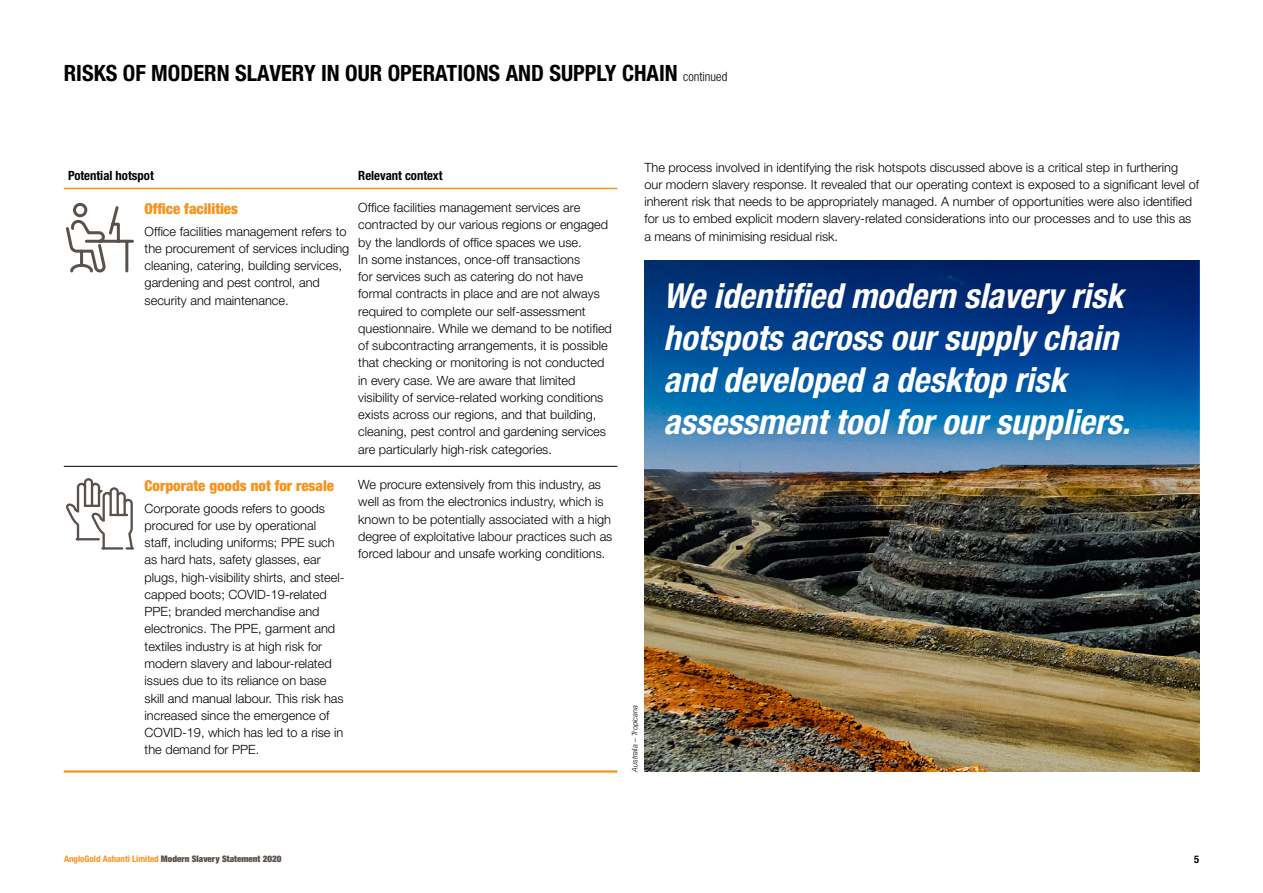
<style>
.page{position:relative;width:1263px;height:893px;background:#fff}
.page>*{position:absolute;margin:0;border:0;box-sizing:border-box;transform-origin:0 0}
._2021_AGA_SD_Body_co{font:italic 700 condensed 34.5px/42px "Helvetica Neue";color:#fff}
.t1{font:700 condensed 22.5px "Helvetica Neue";color:#000}
._2021_AGA_HRR_Headin{font:900 condensed 15px "Helvetica Neue";color:#f7941e}
._2021_AGA_HRR_Body_c{font:300 12.75px/17.2px "Helvetica Neue";color:#000}
._2021_AGA_HRR_Body_c-2{font:700 condensed 12.75px "Helvetica Neue";color:#000}
.t2{font:700 condensed 10.5px "Helvetica Neue";color:#000}
.t3{font:900 expanded 9px "Helvetica Neue";color:#5b514c}
.t4{font:italic 300 7.5px "Helvetica Neue";letter-spacing:-.005em;color:#000}
.s1{font-weight:300;font-size:12.75px}
.s2{font-weight:700;font-stretch:condensed;color:#f7941e}
</style>
<div class="page">
<img style="left:644px;top:260px;width:555px;height:512px">
<hr style="left:64px;top:188px;width:290px;height:1px;background:#f7941e">
<hr style="left:354px;top:188px;width:263px;height:1px;background:#f7941e">
<hr style="left:64px;top:770px;width:290px;height:3px;background:#f7941e">
<hr style="left:354px;top:770px;width:263px;height:3px;background:#f7941e">
<hr style="left:64px;top:466px;width:290px;height:1px;background:#000">
<hr style="left:354px;top:466px;width:263px;height:1px;background:#000">
<svg style="left:66px;top:202px;width:68px;height:71px"></svg>
<svg style="left:66px;top:478px;width:68px;height:72px"></svg>
<hr style="left:101px;top:547px;width:22px;height:3px;background:#5b514c">
<p class="t1" style="left:64px;top:60px;width:665px">RISKS OF MODERN SLAVERY IN OUR OPERATIONS AND SUPPLY CHAIN <span class="s1">continued</span></p>
<p class="_2021_AGA_HRR_Body_c-2" style="left:68px;top:168px;width:87px">Potential hotspot</p>
<p class="_2021_AGA_HRR_Body_c-2" style="left:358px;top:168px;width:86px">Relevant context</p>
<p class="_2021_AGA_HRR_Headin" style="left:145px;top:200px;width:95px">Office facilities</p>
<p class="_2021_AGA_HRR_Body_c" style="left:145px;top:222px;width:206px">Office facilities management refers to the procurement of services including cleaning, catering, building services, gardening and pest control, and security and maintenance.</p>
<p class="_2021_AGA_HRR_Body_c" style="left:358px;top:199px;width:255px">Office facilities management services are contracted by our various regions or engaged by the landlords of office spaces we use.<br>In some instances, once-off transactions<br>for services such as catering do not have formal contracts in place and are not always required to complete our self-assessment questionnaire. While we demand to be notified of subcontracting arrangements, it is possible that checking or monitoring is not conducted in every case. We are aware that limited visibility of service-related working conditions exists across our regions, and that building, cleaning, pest control and gardening services are particularly high-risk categories.</p>
<p class="_2021_AGA_HRR_Headin" style="left:145px;top:477px;width:191px">Corporate goods not for resale</p>
<p class="_2021_AGA_HRR_Body_c" style="left:145px;top:499px;width:201px">Corporate goods refers to goods procured for use by operational staff, including uniforms; PPE such as hard hats, safety glasses, ear plugs, high-visibility shirts, and steel&shy;capped boots; COVID-19-related PPE; branded merchandise and electronics. The PPE, garment and textiles industry is at high risk for modern slavery and labour-related issues due to its reliance on base skill and manual labour. This risk has increased since the emergence of COVID-19, which has led to a rise in the demand for PPE.</p>
<p class="_2021_AGA_HRR_Body_c" style="left:358px;top:476px;width:256px">We procure extensively from this industry, as well as from the electronics industry, which is known to be potentially associated with a high degree of exploitative labour practices such as forced labour and unsafe working conditions.</p>
<p class="_2021_AGA_HRR_Body_c" style="left:644px;top:158px;width:556px">The process involved in identifying the risk hotspots discussed above is a critical step in furthering our modern slavery response. It revealed that our operating context is exposed to a significant level of inherent risk that needs to be appropriately managed. A number of opportunities were also identified for us to embed explicit modern slavery-related considerations into our processes and to use this as a means of minimising residual risk.</p>
<p class="_2021_AGA_SD_Body_co" style="left:664px;top:274px;width:468px">We identified modern slavery risk hotspots across our supply chain and developed a desktop risk assessment tool for our suppliers.</p>
<p class="t4" style="left:630px;top:772px;width:68px;rotate:-90deg">Australia – Tropicana</p>
<p class="t3" style="left:64px;top:853px;width:219px"><span class="s2">AngloGold Ashanti Limited</span> Modern Slavery Statement 2020</p>
<p class="t2" style="left:1194px;top:853px;width:7px">5</p>
</div>
